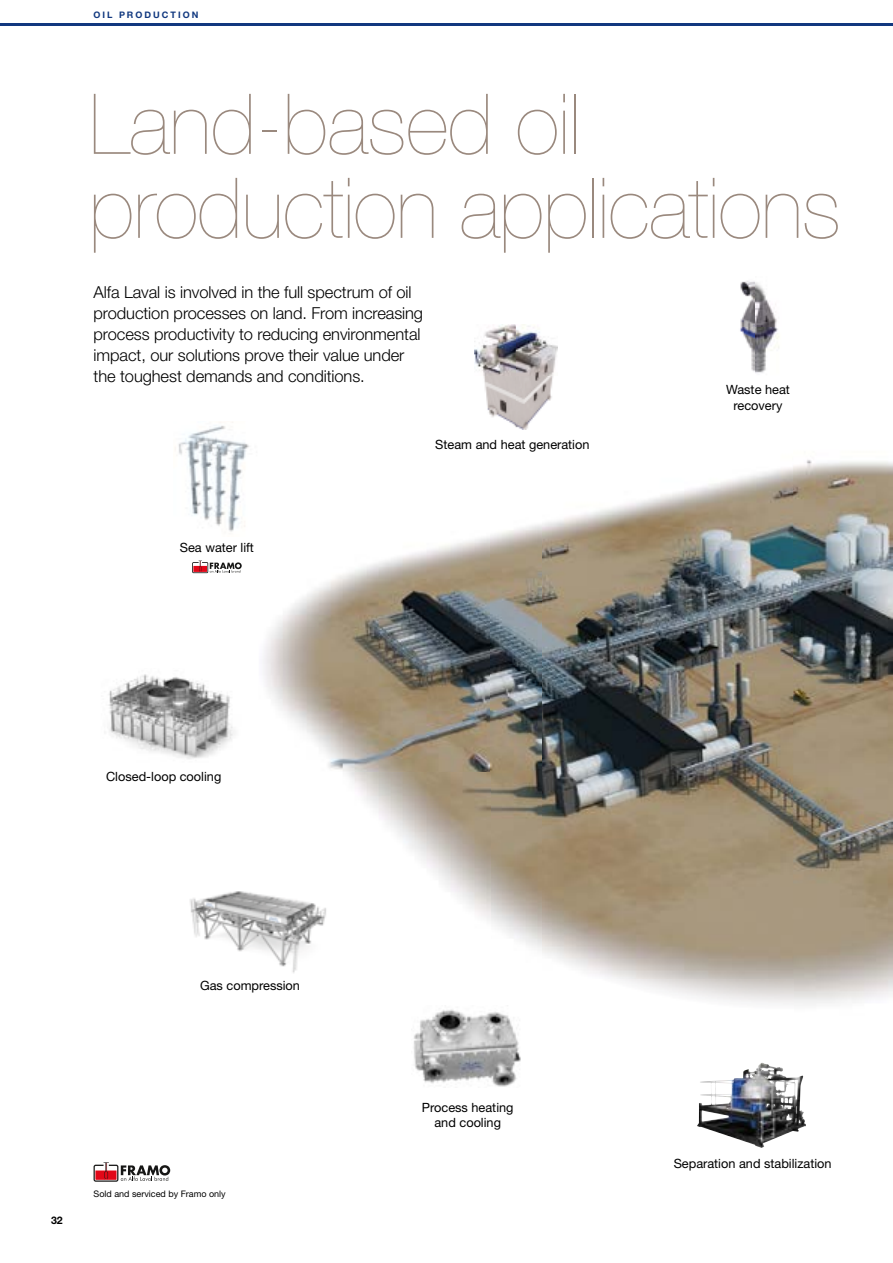
<style>
.page{position:relative;width:893px;height:1263px;background:#fff}
.page>*{position:absolute;margin:0;border:0;box-sizing:border-box;transform-origin:0 0}
.t1{font:200 84px/84px "Helvetica Neue LT Pro";letter-spacing:-.01em;color:#9a897e}
.t2{font:300 16.5px/21px "Helvetica Neue LT Pro";letter-spacing:-.005em;color:#000}
.t3{font:12.75px/15.3px "Helvetica Neue LT Pro";color:#000;text-align:center}
.t4{font:700 10.5px "Helvetica Neue LT Pro";color:#000}
.t5{font:9px "Helvetica Neue LT Pro";color:#000}
.t6{font:700 9px "Helvetica Neue LT Std";letter-spacing:.225em;color:#11387f}
</style>
<div class="page">
<hr style="left:0;top:23px;width:893px;height:3px;background:#11387f">
<img style="left:193px;top:341px;width:297px;height:579px">
<img style="left:793px;top:460px;width:100px;height:545px">
<img style="left:541px;top:468px;width:252px;height:595px">
<img style="left:490px;top:429px;width:51px;height:519px">
<img style="left:475px;top:324px;width:83px;height:105px">
<img style="left:740px;top:281px;width:40px;height:92px">
<img style="left:109px;top:669px;width:132px;height:110px">
<img style="left:190px;top:869px;width:154px;height:104px">
<svg style="left:192px;top:561px;width:50px;height:12px"></svg>
<img style="left:175px;top:422px;width:83px;height:115px">
<img style="left:697px;top:1063px;width:109px;height:85px">
<svg style="left:94px;top:1162px;width:76px;height:20px"></svg>
<img style="left:413px;top:1009px;width:108px;height:78px">
<p class="t6" style="left:94px;top:9px;width:106px">OIL PRODUCTION</p>
<h1 class="t1" style="left:89px;top:82px;width:753px">Land-based oil production applications</h1>
<p class="t2" style="left:94px;top:281px;width:331px">Alfa Laval is involved in the full spectrum of oil production processes on land. From increasing process productivity to reducing environmental impact, our solutions prove their value under the toughest demands and conditions.</p>
<p class="t3" style="left:726px;top:382px;width:65px">Waste heat recovery</p>
<p class="t3" style="left:180px;top:539px;width:76px">Sea water lift</p>
<p class="t3" style="left:435px;top:437px;width:156px">Steam and heat generation</p>
<p class="t3" style="left:106px;top:768px;width:117px">Closed-loop cooling</p>
<p class="t3" style="left:200px;top:977px;width:101px">Gas compression</p>
<p class="t4" style="left:51px;top:1213px;width:13px">32</p>
<p class="t5" style="left:94px;top:1188px;width:134px">Sold and serviced by Framo only</p>
<p class="t3" style="left:422px;top:1099px;width:93px">Process heating and cooling</p>
<p class="t3" style="left:674px;top:1155px;width:159px">Separation and stabilization</p>
</div>
